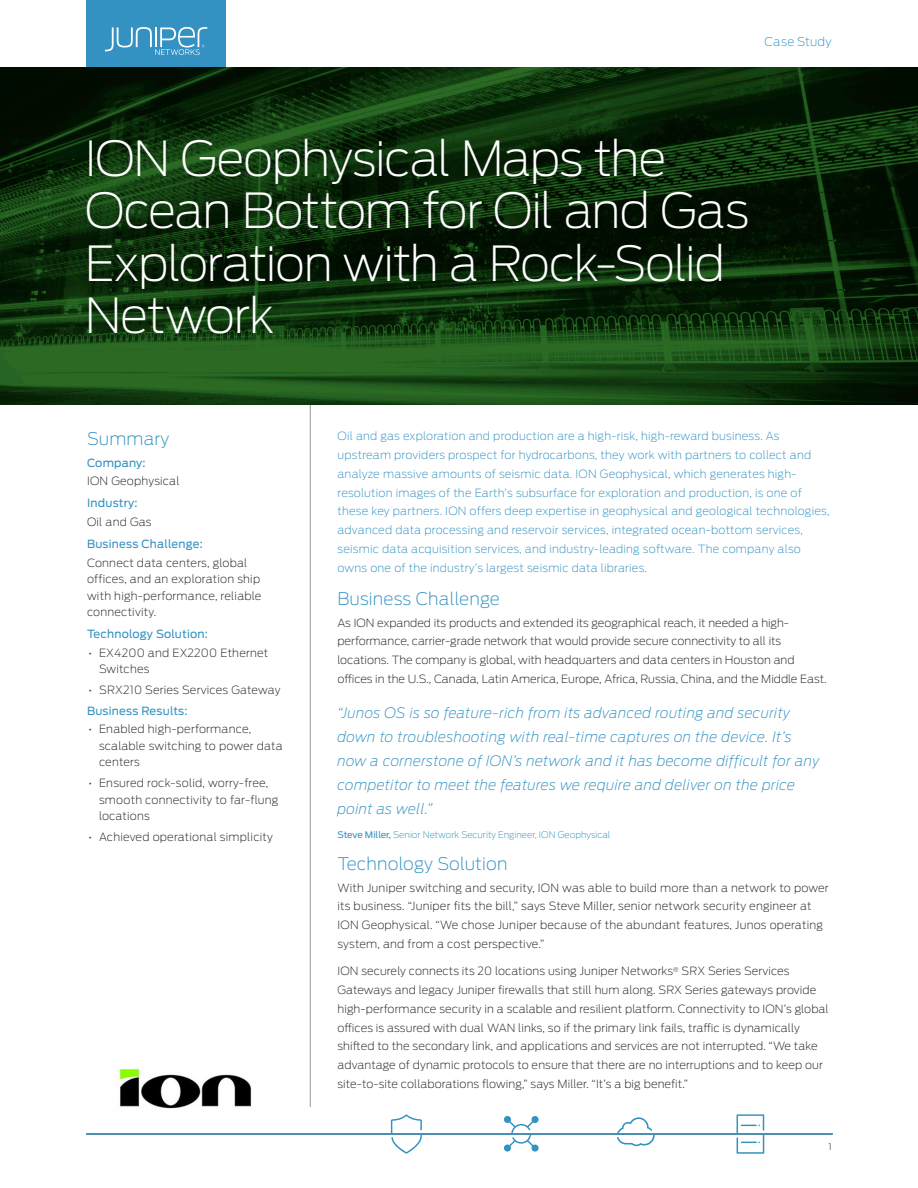
<style>
.page{position:relative;width:918px;height:1188px;background:#fff}
.page>*{position:absolute;margin:0;border:0;box-sizing:border-box;transform-origin:0 0}
.t1{font:200 48px/52.5px "Antenna";letter-spacing:-.03em;color:#fff}
.t2{font:200 17.25px "Antenna";letter-spacing:.01em;color:#3392c2}
.Sidebar_Quote{font:italic 200 14.25px/24px "Antenna";letter-spacing:.02em;color:#3392c2}
.t3{font:200 12px "Antenna";letter-spacing:.02em;color:#3392c2}
.Sidebar_text{font:200 11.25px/18.8px "Antenna";letter-spacing:.01em;color:#231f20}
.Intro_Paragraph{font:200 11.25px/18.8px "Antenna";letter-spacing:.02em;color:#3392c2}
.Sidebar_bullets{font:200 11.25px/16.5px "Antenna";letter-spacing:.02em;color:#231f20}
.Sidebar_head{font:11.25px "Antenna";letter-spacing:.02em;color:#3392c2}
.Quote_Name{font:200 9px "Antenna";color:#3392c2}
.t4{font:300 9px "Antenna";color:#57585a}
.s1{font-weight:400}
</style>
<div class="page">
<svg style="left:86px;top:0;width:140px;height:68px;background:#3e96c2"></svg>
<hr style="left:310px;top:405px;width:1px;height:702px;background:#97999c">
<svg style="left:391px;top:1114px;width:31px;height:40px"></svg>
<svg style="left:737px;top:1114px;width:27px;height:40px"></svg>
<svg style="left:504px;top:1116px;width:35px;height:36px"></svg>
<svg style="left:617px;top:1117px;width:38px;height:29px"></svg>
<hr style="left:86px;top:1133px;width:747px;height:2px;background:#3392c2">
<img style="left:0;top:68px;width:918px;height:337px">
<img style="left:118px;top:1069px;width:134px;height:40px">
<p class="t3" style="left:765px;top:35px;width:69px">Case Study</p>
<p class="t1" style="left:85px;top:132px;width:666px">ION Geophysical Maps the<br>Ocean Bottom for Oil and Gas<br>Exploration with a Rock-Solid<br>Network</p>
<h1 class="t2" style="left:87px;top:429px;width:84px">Summary</h1>
<p class="Sidebar_head" style="left:87px;top:456px;width:60px">Company:</p>
<p class="Sidebar_text" style="left:87px;top:472px;width:94px">ION Geophysical</p>
<p class="Sidebar_head" style="left:87px;top:497px;width:52px">Industry:</p>
<p class="Sidebar_text" style="left:87px;top:513px;width:66px">Oil and Gas</p>
<p class="Sidebar_head" style="left:87px;top:537px;width:117px">Business Challenge:</p>
<p class="Sidebar_text" style="left:87px;top:554px;width:176px;line-height:16.5px">Connect data centers, global offices, and an exploration ship with high-performance, reliable connectivity.</p>
<p class="Sidebar_head" style="left:87px;top:627px;width:122px">Technology Solution:</p>
<p class="Sidebar_bullets" style="left:99px;top:644px;width:171px;text-indent:-11px">• EX4200 and EX2200 Ethernet<br>Switches</p>
<p class="Sidebar_bullets" style="left:89px;top:682px;width:194px">• SRX210 Series Services Gateway</p>
<p class="Sidebar_head" style="left:87px;top:704px;width:102px">Business Results:</p>
<p class="Sidebar_bullets" style="left:99px;top:721px;width:185px;text-indent:-11px">• Enabled high-performance, scalable switching to power data centers</p>
<p class="Sidebar_bullets" style="left:99px;top:775px;width:181px;text-indent:-11px">• Ensured rock-solid, worry-free, smooth connectivity to far-flung locations</p>
<p class="Sidebar_bullets" style="left:89px;top:829px;width:186px">• Achieved operational simplicity</p>
<p class="Intro_Paragraph" style="left:338px;top:427px;width:494px">Oil and gas exploration and production are a high-risk, high-reward business. As upstream providers prospect for hydrocarbons, they work with partners to collect and analyze massive amounts of seismic data. ION Geophysical, which generates high&shy;resolution images of the Earth’s subsurface for exploration and production, is one of these key partners. ION offers deep expertise in geophysical and geological technologies, advanced data processing and reservoir services, integrated ocean-bottom services, seismic data acquisition services, and industry-leading software. The company also owns one of the industry’s largest seismic data libraries.</p>
<h1 class="t2" style="left:338px;top:588px;width:164px">Business Challenge</h1>
<p class="Sidebar_text" style="left:338px;top:613px;width:491px">As ION expanded its products and extended its geographical reach, it needed a high&shy;performance, carrier-grade network that would provide secure connectivity to all its locations. The company is global, with headquarters and data centers in Houston and offices in the U.S., Canada, Latin America, Europe, Africa, Russia, China, and the Middle East.</p>
<p class="Sidebar_Quote" style="left:338px;top:700px;width:483px">“Junos OS is so feature-rich from its advanced routing and security down to troubleshooting with real-time captures on the device. It’s now a cornerstone of ION’s network and it has become difficult for any competitor to meet the features we require and deliver on the price point as well.”</p>
<p class="Quote_Name" style="left:338px;top:829px;width:274px"><span class="s1">Steve Miller,</span> Senior Network Security Engineer, ION Geophysical</p>
<h1 class="t2" style="left:338px;top:854px;width:172px">Technology Solution</h1>
<p class="Sidebar_text" style="left:338px;top:878px;width:493px">With Juniper switching and security, ION was able to build more than a network to power its business. “Juniper fits the bill,” says Steve Miller, senior network security engineer at ION Geophysical. “We chose Juniper because of the abundant features, Junos operating system, and from a cost perspective.”</p>
<p class="Sidebar_text" style="left:338px;top:962px;width:493px">ION securely connects its 20 locations using Juniper Networks<sup>®</sup> SRX Series Services Gateways and legacy Juniper firewalls that still hum along. SRX Series gateways provide high-performance security in a scalable and resilient platform. Connectivity to ION’s global offices is assured with dual WAN links, so if the primary link fails, traffic is dynamically shifted to the secondary link, and applications and services are not interrupted. “We take advantage of dynamic protocols to ensure that there are no interruptions and to keep our site-to-site collaborations flowing,” says Miller. “It’s a big benefit.”</p>
<p class="t4" style="left:828px;top:1142px;width:5px">1</p>
</div>
